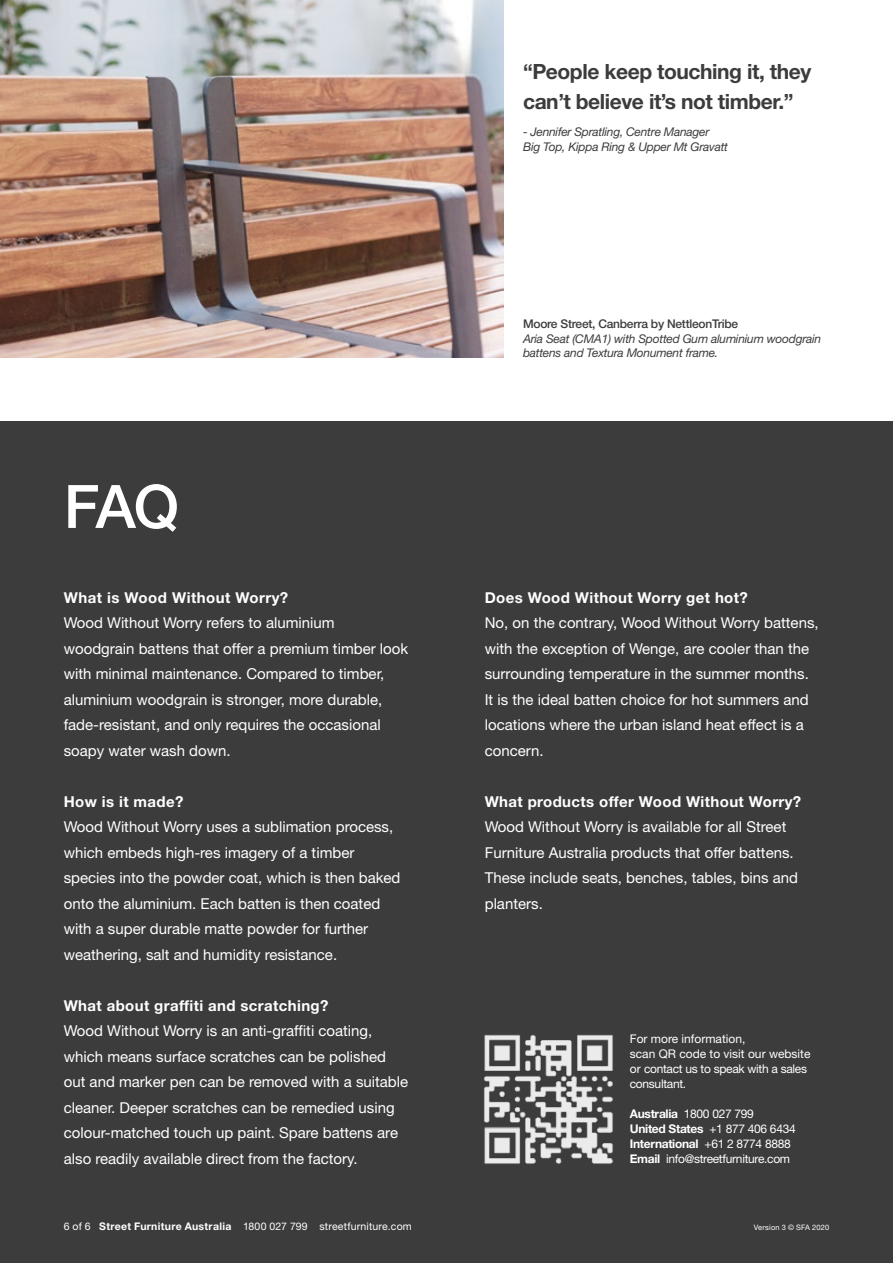
<style>
.page{position:relative;width:893px;height:1263px;background:#fff}
.page>*{position:absolute;margin:0;border:0;box-sizing:border-box;transform-origin:0 0}
.t1{font:500 60px "Helvetica Neue LT Pro";color:#fff}
.t2{font:700 21px "Helvetica Neue LT Pro";letter-spacing:-.02em;color:#3c3c3c}
.t3{font:15px/25.5px "Helvetica Neue LT Pro";color:#fff}
.t4{font:700 15px "Helvetica Neue LT Pro";letter-spacing:.025em;color:#fff}
.t5{font:italic 12px/14.4px "Helvetica Neue LT Pro";letter-spacing:-.02em;color:#3c3c3c}
.t6{font:12px/15px "Helvetica Neue LT Pro";letter-spacing:-.025em;color:#fff}
.t7{font:700 12px "Helvetica Neue LT Pro";letter-spacing:-.025em;color:#fff}
.t8{font:500 12px "Helvetica Neue LT Pro";letter-spacing:-.02em;color:#3c3c3c}
.t9{font:12px "Helvetica Neue LT Pro";color:#fff}
.t10{font:10.5px "Helvetica Neue LT Pro";letter-spacing:.02em;color:#fff}
.t11{font:7.5px "Helvetica Neue LT Pro";letter-spacing:.02em;color:#fff}
.s1{font-weight:700}
.s2{font-weight:400}
</style>
<div class="page">
<div style="left:0;top:421px;width:893px;height:842px;background:#3c3c3c"></div>
<img style="left:0;top:0;width:503px;height:357px">
<img style="left:484px;top:1034px;width:129px;height:130px">
<p class="t2" style="left:523px;top:58px;width:290px">“People keep touching it, they</p>
<p class="t2" style="left:523px;top:88px;width:272px">can’t believe it’s not timber.”</p>
<p class="t5" style="left:523px;top:124px;width:188px">- Jennifer Spratling, Centre Manager</p>
<p class="t5" style="left:523px;top:139px;width:206px">Big Top, Kippa Ring &amp; Upper Mt Gravatt</p>
<p class="t1" style="left:64px;top:471px;width:117px">FAQ</p>
<p class="t4" style="left:64px;top:588px;width:226px">What is Wood Without Worry?</p>
<p class="t3" style="left:64px;top:610px;width:346px">Wood Without Worry refers to aluminium woodgrain battens that offer a premium timber look with minimal maintenance. Compared to timber, aluminium woodgrain is stronger, more durable, fade-resistant, and only requires the occasional soapy water wash down.</p>
<p class="t4" style="left:64px;top:792px;width:121px">How is it made?</p>
<p class="t3" style="left:64px;top:814px;width:338px">Wood Without Worry uses a sublimation process, which embeds high-res imagery of a timber species into the powder coat, which is then baked onto the aluminium. Each batten is then coated with a super durable matte powder for further weathering, salt and humidity resistance.</p>
<p class="t4" style="left:64px;top:996px;width:266px">What about graffiti and scratching?</p>
<p class="t3" style="left:64px;top:1018px;width:346px">Wood Without Worry is an anti-graffiti coating, which means surface scratches can be polished out and marker pen can be removed with a suitable cleaner. Deeper scratches can be remedied using colour-matched touch up paint. Spare battens are also readily available direct from the factory.</p>
<p class="t8" style="left:523px;top:317px;width:217px">Moore Street, Canberra by NettleonTribe</p>
<p class="t5" style="left:523px;top:331px;width:300px">Aria Seat (CMA1) with Spotted Gum aluminium woodgrain battens and Textura Monument frame.</p>
<p class="t4" style="left:485px;top:588px;width:265px">Does Wood Without Worry get hot?</p>
<p class="t3" style="left:485px;top:610px;width:335px">No, on the contrary, Wood Without Worry battens, with the exception of Wenge, are cooler than the surrounding temperature in the summer months.<br>It is the ideal batten choice for hot summers and locations where the urban island heat effect is a concern.</p>
<p class="t4" style="left:485px;top:792px;width:318px">What products offer Wood Without Worry?</p>
<p class="t3" style="left:485px;top:814px;width:315px">Wood Without Worry is available for all Street Furniture Australia products that offer battens.<br>These include seats, benches, tables, bins and planters.</p>
<p class="t9" style="left:630px;top:1032px;width:117px">For more information,</p>
<p class="t6" style="left:630px;top:1046px;width:182px">scan QR code to visit our website or contact us to speak with a sales consultant.</p>
<p class="t6" style="left:630px;top:1106px;width:126px"><span class="s1">Australia</span> 1800 027 799</p>
<p class="t7" style="left:630px;top:1122px;width:167px">United States <span class="s2">+1 877 406 6434</span></p>
<p class="t7" style="left:630px;top:1137px;width:162px">International <span class="s2">+61 2 8774 8888</span></p>
<p class="t6" style="left:630px;top:1151px;width:162px"><span class="s1">Email</span> info@streetfurniture.com</p>
<p class="t10" style="left:64px;top:1220px;width:350px">6 of 6 <span class="s1">Street Furniture Australia</span> 1800 027 799 streetfurniture.com</p>
<p class="t11" style="left:754px;top:1223px;width:77px">Version 3 © SFA 2020</p>
</div>
